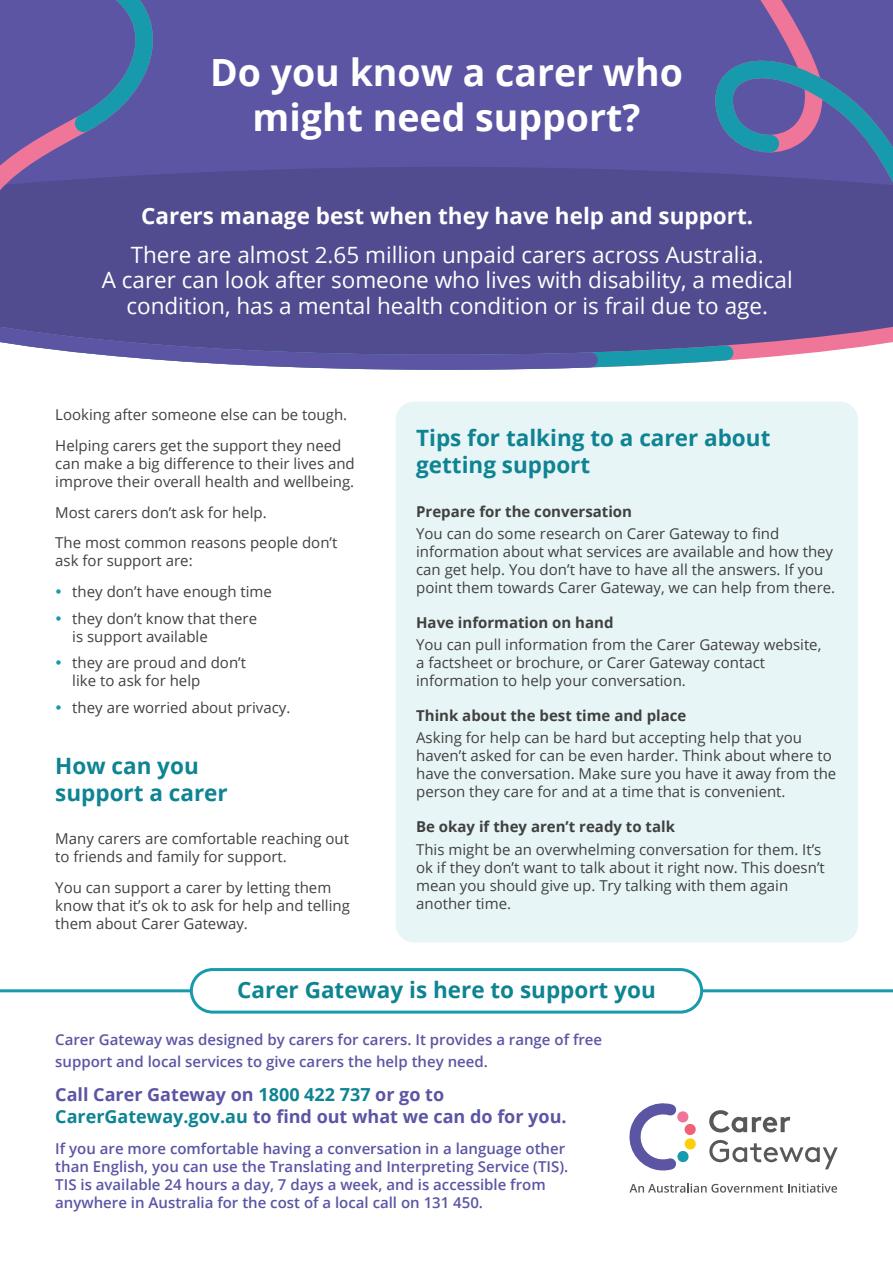
<style>
.page{position:relative;width:893px;height:1263px;background:#fff}
.page>*{position:absolute;margin:0;border:0;box-sizing:border-box;transform-origin:0 0}
.t1{font:700 37.5px/45px "Open Sans";color:#fff;text-align:center}
.t2{font:22.5px/25.5px "Open Sans";color:#fff;text-align:center}
.t3{font:700 22.5px/27px "Open Sans";color:#0e8493}
.t4{font:700 22.5px "Open Sans";color:#fff}
.t5{font:700 18px/21.6px "Open Sans";color:#5b55a4}
.t6{font:15px/18px "Open Sans";color:#404040}
.t7{font:600 15px/18px "Open Sans";color:#5b55a4}
.t8{font:700 15px "Open Sans";color:#404040}
.s1{color:#0e8493}
</style>
<div class="page">
<div style="left:396px;top:402px;width:462px;height:540px;background:#e8f5f6;border-radius:18px"></div>
<svg style="left:629px;top:1103px;width:67px;height:68px"></svg>
<svg style="left:709px;top:1110px;width:81px;height:22px"></svg>
<svg style="left:709px;top:1140px;width:129px;height:29px"></svg>
<svg style="left:629px;top:1183px;width:208px;height:10px"></svg>
<div style="left:0;top:186px;width:893px;height:131px;background:#504c8f"></div>
<svg style="left:171px;top:0;width:522px;height:186px;fill:#5b55a4"></svg>
<svg style="left:742px;top:317px;width:151px;height:43px"></svg>
<svg style="left:0;top:317px;width:742px;height:53px"></svg>
<svg style="left:693px;top:0;width:200px;height:42px"></svg>
<svg style="left:693px;top:42px;width:200px;height:264px"></svg>
<svg style="left:0;top:0;width:171px;height:308px"></svg>
<svg style="left:60px;top:0;width:111px;height:147px"></svg>
<hr style="left:0;top:989px;width:893px;height:3px;background:#179aab">
<div style="left:191px;top:969px;width:511px;height:43px;background:#fff;border-radius:21px"></div>
<div style="left:190px;top:968px;width:513px;height:45px;border:3px solid #179aab;border-radius:21px"></div>
<p class="t1" style="left:210px;top:49px;width:474px">Do you know a carer who might need support?</p>
<p class="t4" style="left:141px;top:200px;width:613px">Carers manage best when they have help and support.</p>
<p class="t2" style="left:102px;top:241px;width:693px">There are almost 2.65 million unpaid carers across Australia.<br>A carer can look after someone who lives with disability, a medical condition, has a mental health condition or is frail due to age.</p>
<p class="t6" style="left:55px;top:405px;width:293px">Looking after someone else can be tough.</p>
<p class="t6" style="left:55px;top:436px;width:301px">Helping carers get the support they need can make a big difference to their lives and improve their overall health and wellbeing.</p>
<p class="t6" style="left:55px;top:503px;width:213px">Most carers don’t ask for help.</p>
<p class="t6" style="left:55px;top:533px;width:284px">The most common reasons people don’t ask for support are:</p>
<p class="t6" style="left:72px;top:582px;width:201px">they don’t have enough time</p>
<p class="t6" style="left:72px;top:609px;width:186px">they don’t know that there is support available</p>
<p class="t6" style="left:72px;top:653px;width:175px">they are proud and don’t like to ask for help</p>
<p class="t6" style="left:72px;top:698px;width:220px">they are worried about privacy.</p>
<p class="t3" style="left:55px;top:751px;width:174px">How can you support a carer</p>
<p class="t6" style="left:55px;top:829px;width:295px">Many carers are comfortable reaching out to friends and family for support.</p>
<p class="t6" style="left:55px;top:878px;width:296px">You can support a carer by letting them know that it’s ok to ask for help and telling them about Carer Gateway.</p>
<p class="t3" style="left:416px;top:424px;width:356px">Tips for talking to a carer about getting support</p>
<p class="t8" style="left:416px;top:501px;width:217px">Prepare for the conversation</p>
<p class="t6" style="left:416px;top:524px;width:421px">You can do some research on Carer Gateway to find information about what services are available and how they can get help. You don’t have to have all the answers. If you point them towards Carer Gateway, we can help from there.</p>
<p class="t8" style="left:416px;top:612px;width:199px">Have information on hand</p>
<p class="t6" style="left:416px;top:635px;width:407px">You can pull information from the Carer Gateway website, a factsheet or brochure, or Carer Gateway contact information to help your conversation.</p>
<p class="t8" style="left:416px;top:705px;width:272px">Think about the best time and place</p>
<p class="t6" style="left:416px;top:729px;width:422px">Asking for help can be hard but accepting help that you haven’t asked for can be even harder. Think about where to have the conversation. Make sure you have it away from the person they care for and at a time that is convenient.</p>
<p class="t8" style="left:416px;top:816px;width:260px">Be okay if they aren’t ready to talk</p>
<p class="t6" style="left:416px;top:840px;width:410px">This might be an overwhelming conversation for them. It’s ok if they don’t want to talk about it right now. This doesn’t mean you should give up. Try talking with them again another time.</p>
<p class="t3" style="left:237px;top:976px;width:420px">Carer Gateway is here to support you</p>
<p class="t7" style="left:55px;top:1029px;width:548px;line-height:21.6px">Carer Gateway was designed by carers for carers. It provides a range of free support and local services to give carers the help they need.</p>
<p class="t5" style="left:55px;top:1083px;width:513px">Call Carer Gateway on <span class="s1">1800 422 737</span> or go to<br><span class="s1">CarerGateway.gov.au</span> to find out what we can do for you.</p>
<p class="t7" style="left:55px;top:1139px;width:514px">If you are more comfortable having a conversation in a language other than English, you can use the Translating and Interpreting Service (TIS).<br>TIS is available 24 hours a day, 7 days a week, and is accessible from anywhere in Australia for the cost of a local call on 131 450.</p>
</div>
